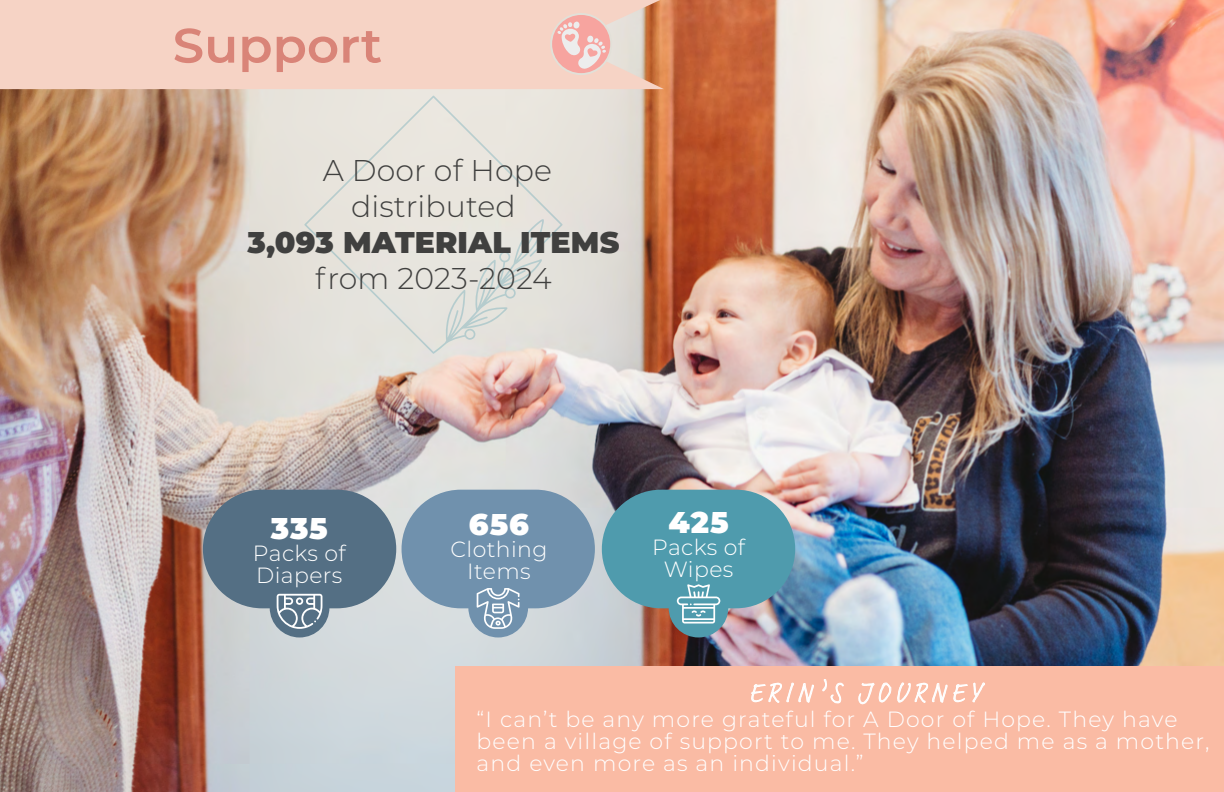
<style>
.page{position:relative;width:1224px;height:792px;background:#fff}
.page>*{position:absolute;margin:0;border:0;box-sizing:border-box;transform-origin:0 0}
.t1{font:600 48.4px "Montserrat";color:#d98478}
.t2{font:300 30px/36px "Montserrat";letter-spacing:.005em;color:#40403f;text-align:center}
.t3{font:900 30px "Montserrat";letter-spacing:.005em;color:#40403f}
.t4{font:900 30px "Montserrat";letter-spacing:.03em;color:#fff}
.t5{font:300 22.4px/23.6px "Montserrat";letter-spacing:.075em;color:#fff;text-align:center;scale:1.05 1}
.t6{font:300 22px/22px "Montserrat";letter-spacing:.055em;color:#fff}
.t7{font:300 22px/22px "Montserrat";letter-spacing:.02em;color:#fff;text-align:center}
</style>
<div class="page">
<img style="left:0;top:0;width:1224px;height:792px">
<div style="left:0;top:0;width:664px;height:89px;background:#f6d3c5"></div>
<svg style="left:551px;top:14px;width:60px;height:60px"></svg>
<div style="left:550px;top:13px;width:62px;height:62px;border:2px solid #e2e0d8;border-radius:50%"></div>
<svg style="left:557px;top:22px;width:49px;height:47px;background:#f2bebb"></svg>
<div style="left:402px;top:490px;width:193px;height:118px;background:#7091ad;border-radius:59px"></div>
<div style="left:468px;top:578px;width:60px;height:59px;background:#7091ad;border-radius:50%"></div>
<svg style="left:477px;top:588px;width:43px;height:41px"></svg>
<div style="left:602px;top:490px;width:193px;height:118px;background:#4f9bad;border-radius:59px"></div>
<div style="left:669px;top:578px;width:59px;height:59px;background:#4f9bad;border-radius:50%"></div>
<svg style="left:677px;top:584px;width:43px;height:40px"></svg>
<div style="left:203px;top:490px;width:193px;height:118px;background:#546f84;border-radius:59px"></div>
<div style="left:270px;top:578px;width:59px;height:59px;background:#546f84;border-radius:50%"></div>
<svg style="left:277px;top:594px;width:45px;height:35px"></svg>
<div style="left:456px;top:667px;width:768px;height:125px;background:#fabba4"></div>
<svg style="left:751px;top:682px;width:63px;height:21px"></svg>
<svg style="left:822px;top:679px;width:22px;height:25px"></svg>
<svg style="left:858px;top:682px;width:127px;height:23px"></svg>
<div style="left:304px;top:96px;width:259px;height:258px;background:#e7e4dd"></div>
<h1 class="t1" style="left:173px;top:11px;width:211px">Support</h1>
<h2 class="t2" style="left:323px;top:151px;width:231px">A Door of Hope distributed</h2>
<h2 class="t3" style="left:248px;top:220px;width:373px">3,093 MATERIAL ITEMS</h2>
<h2 class="t2" style="left:315px;top:259px;width:238px">from 2023-2024</h2>
<h2 class="t4" style="left:271px;top:506px;width:58px">335</h2>
<p class="t7" style="left:253px;top:542px;width:94px;text-align:left">Packs of<br>Diapers</p>
<h2 class="t4" style="left:469px;top:502px;width:62px">656</h2>
<p class="t7" style="left:450px;top:538px;width:99px">Clothing<br>Items</p>
<p class="t5" style="left:406px;top:522px;width:109px">656<br>Clothing</p>
<h2 class="t4" style="left:669px;top:500px;width:62px">425</h2>
<p class="t7" style="left:652px;top:536px;width:94px">Packs of<br>Wipes</p>
<p class="t6" style="left:477px;top:708px;width:734px">“I can’t be any more grateful for A Door of Hope. They have been a village of support to me. They helped me as a mother, and even more as an individual.”</p>
</div>
